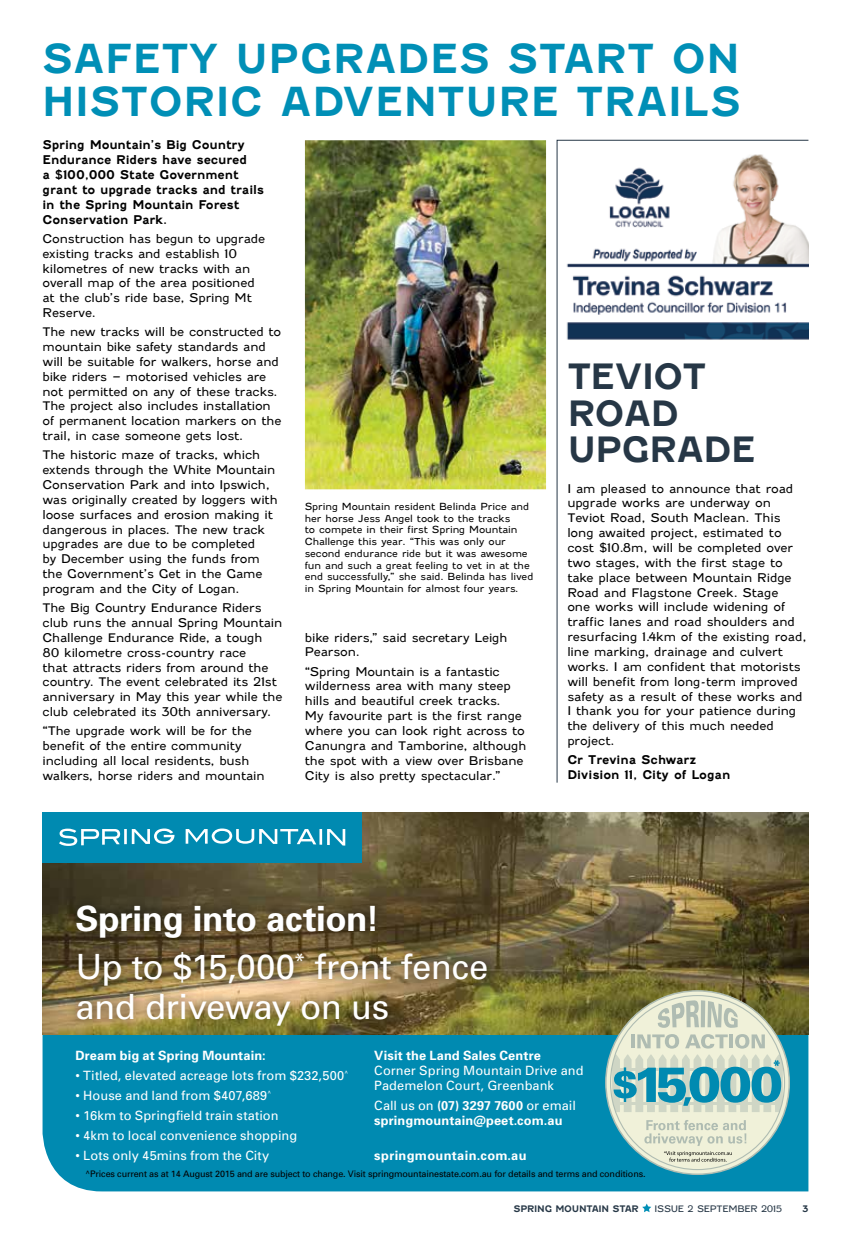
<style>
.page{position:relative;width:851px;height:1234px;background:#fff}
.page>*{position:absolute;margin:0;border:0;box-sizing:border-box;transform-origin:0 0}
.t1{font:700 39.75px/42.9px "Fenwick Rg";color:#008fb6}
.t2{font:34.8px/47.8px "Univers";letter-spacing:-.015em;color:#fff}
.t3{font:700 34.65px/36.5px "Fenwick Rg";letter-spacing:-.03em;color:#263746}
.t4{font:12.75px/15.1px "Univers";letter-spacing:.005em;color:#fff}
.t5{font:700 12.75px/15.1px "Univers";letter-spacing:.01em;color:#fff}
.t6{font:700 12.75px "Univers";letter-spacing:.03em;color:#fff}
.t7{font:12px/14.9px "Fenwick Lt";letter-spacing:-.015em;color:#000}
.t8{font:700 12px/14.9px "Fenwick Rg";letter-spacing:-.015em;color:#000}
.t9{font:9.75px/11.7px "Fenwick Lt";letter-spacing:-.01em;color:#000}
.t10{font:9px "Univers";letter-spacing:-.015em;color:#000}
.t11{font:700 9px "Fenwick Rg";letter-spacing:-.03em;color:#263746}
.t12{font:9px "Fenwick Lt";letter-spacing:-.03em;color:#263746}
.s1{font-weight:700}
.s2{font-weight:400}
</style>
<div class="page">
<svg style="left:642px;top:1203px;width:9px;height:8px"></svg>
<img style="left:305px;top:140px;width:241px;height:349px">
<svg style="left:556px;top:139px;width:253px;height:644px"></svg>
<div style="left:43px;top:1034px;width:765px;height:157px;background:#008ab1"></div>
<img style="left:43px;top:812px;width:765px;height:222px">
<div style="left:43px;top:811px;width:319px;height:51px;background:#008ab1"></div>
<svg style="left:59px;top:828px;width:286px;height:17px"></svg>
<div style="left:66px;top:894px;width:431px;height:142px;background:#000;opacity:.75"></div>
<svg style="left:605px;top:990px;width:184px;height:183px;fill:#edeed7"></svg>
<div style="left:610px;top:995px;width:174px;height:174px;background:#f0f1d9;border-radius:50%"></div>
<hr style="left:610px;top:1067px;width:174px;height:2px;background:#afbcb2">
<hr style="left:610px;top:1101px;width:174px;height:3px;background:#afbcb2">
<svg style="left:612px;top:1054px;width:170px;height:57px"></svg>
<svg style="left:644px;top:1120px;width:102px;height:41px"></svg>
<svg style="left:657px;top:1000px;width:42px;height:27px"></svg>
<div style="left:700px;top:1000px;width:5px;height:26px;background:#afbcb2"></div>
<svg style="left:707px;top:1000px;width:30px;height:27px"></svg>
<svg style="left:631px;top:1034px;width:3px;height:14px"></svg>
<svg style="left:637px;top:1034px;width:42px;height:14px"></svg>
<svg style="left:685px;top:1034px;width:42px;height:14px"></svg>
<hr style="left:729px;top:1034px;width:4px;height:14px;background:#afbcb2">
<svg style="left:735px;top:1034px;width:29px;height:14px"></svg>
<h1 class="t1" style="left:42px;top:37px;width:701px">SAFETY UPGRADES START ON<br>HISTORIC ADVENTURE TRAILS</h1>
<p class="t8" style="left:43px;top:138px;width:223px">Spring Mountain’s Big Country<br>Endurance Riders have secured<br>a $100,000 State Government grant to upgrade tracks and trails in the Spring Mountain Forest<br>Conservation Park.</p>
<p class="t7" style="left:43px;top:231px;width:224px">Construction has begun to upgrade existing tracks and establish 10 kilometres of new tracks with an overall map of the area positioned at the club’s ride base, Spring Mt<br>Reserve.</p>
<p class="t7" style="left:43px;top:324px;width:240px">The new tracks will be constructed to mountain bike safety standards and will be suitable for walkers, horse and bike riders – motorised vehicles are not permitted on any of these tracks.<br>The project also includes installation of permanent location markers on the trail, in case someone gets lost.</p>
<p class="t7" style="left:43px;top:447px;width:236px">The historic maze of tracks, which extends through the White Mountain Conservation Park and into Ipswich, was originally created by loggers with loose surfaces and erosion making it dangerous in places. The new track upgrades are due to be completed<br>by December using the funds from the Government’s Get in the Game program and the City of Logan.</p>
<p class="t7" style="left:43px;top:600px;width:241px">The Big Country Endurance Riders club runs the annual Spring Mountain Challenge Endurance Ride, a tough<br>80 kilometre cross-country race<br>that attracts riders from around the country. The event celebrated its 21st anniversary in May this year while the club celebrated its 30th anniversary.</p>
<p class="t7" style="left:43px;top:723px;width:223px">“The upgrade work will be for the benefit of the entire community including all local residents, bush walkers, horse riders and mountain</p>
<p class="t9" style="left:304px;top:500px;width:230px">Spring Mountain resident Belinda Price and her horse Jess Angel took to the tracks<br>to compete in their first Spring Mountain Challenge this year. “This was only our second endurance ride but it was awesome fun and such a great feeling to vet in at the end successfully,” she said. Belinda has lived in Spring Mountain for almost four years.</p>
<p class="t7" style="left:305px;top:629px;width:204px">bike riders,” said secretary Leigh<br>Pearson.</p>
<p class="t7" style="left:305px;top:663px;width:223px">“Spring Mountain is a fantastic wilderness area with many steep hills and beautiful creek tracks.<br>My favourite part is the first range where you can look right across to Canungra and Tamborine, although the spot with a view over Brisbane City is also pretty spectacular.”</p>
<h3 class="t3" style="left:567px;top:358px;width:190px">TEVIOT<br>ROAD<br>UPGRADE</h3>
<p class="t7" style="left:567px;top:480px;width:241px">I am pleased to announce that road upgrade works are underway on Teviot Road, South Maclean. This long awaited project, estimated to cost $10.8m, will be completed over two stages, with the first stage to take place between Mountain Ridge Road and Flagstone Creek. Stage<br>one works will include widening of traffic lanes and road shoulders and resurfacing 1.4km of the existing road, line marking, drainage and culvert works. I am confident that motorists will benefit from long-term improved safety as a result of these works and I thank you for your patience during the delivery of this much needed project.</p>
<p class="t8" style="left:567px;top:752px;width:165px">Cr Trevina Schwarz<br>Division 11, City of Logan</p>
<h2 class="t2" style="left:75px;top:894px;width:414px"><span class="s1">Spring into action!<br></span>Up to $15,000<sup>*</sup> front fence</h2>
<h2 class="t2" style="left:75px;top:981px;width:315px">and driveway on us</h2>
<p class="t5" style="left:75px;top:1046px;width:191px">Dream big at Spring Mountain:</p>
<p class="t4" style="left:75px;top:1067px;width:274px">• Titled, elevated acreage lots from $232,500<sup>^</sup></p>
<p class="t4" style="left:75px;top:1087px;width:197px">• House and land from $407,689<sup>^</sup></p>
<p class="t4" style="left:75px;top:1107px;width:204px">• 16km to Springfield train station</p>
<p class="t4" style="left:75px;top:1127px;width:223px">• 4km to local convenience shopping</p>
<p class="t4" style="left:75px;top:1147px;width:195px">• Lots only 45mins from the City</p>
<p class="t5" style="left:374px;top:1046px;width:168px">Visit the Land Sales Centre</p>
<p class="t4" style="left:374px;top:1062px;width:211px">Corner Spring Mountain Drive and<br>Pademelon Court, Greenbank</p>
<p class="t5" style="left:374px;top:1097px;width:203px"><span class="s2">Call us on</span> (07) 3297 7600 <span class="s2">or email </span>springmountain@peet.com.au</p>
<p class="t6" style="left:374px;top:1146px;width:154px">springmountain.com.au</p>
<p class="t10" style="left:85px;top:1168px;width:562px">^Prices current as at 14 August 2015 and are subject to change. Visit springmountainestate.com.au for details and terms and conditions.</p>
<p class="t11" style="left:513px;top:1203px;width:127px">SPRING MOUNTAIN STAR</p>
<p class="t12" style="left:654px;top:1203px;width:129px">ISSUE 2 SEPTEMBER 2015</p>
<p class="t11" style="left:801px;top:1203px;width:8px">3</p>
</div>
